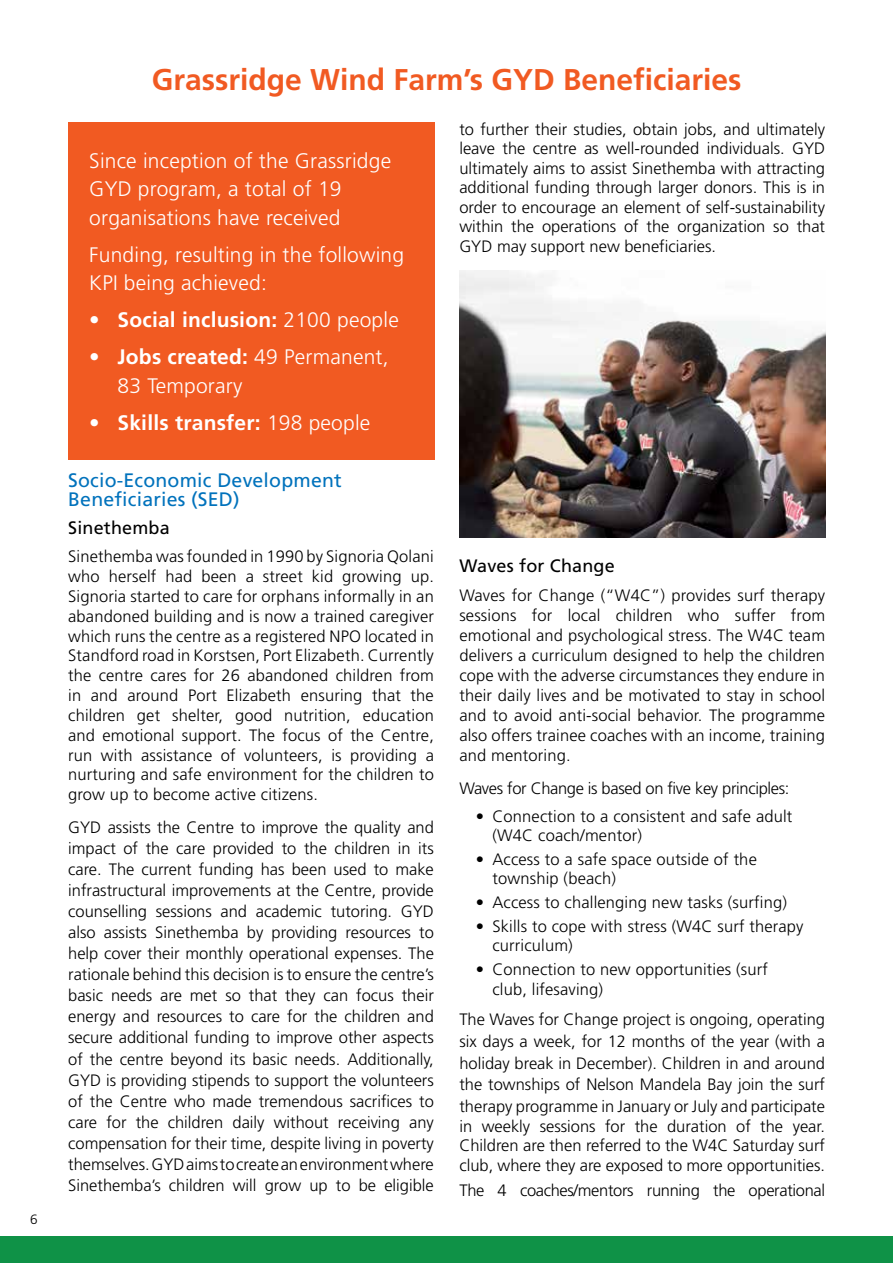
<style>
.page{position:relative;width:893px;height:1263px;background:#fff}
.page>*{position:absolute;margin:0;border:0;box-sizing:border-box;transform-origin:0 0}
.t1{font:700 30px "Frutiger LT Std";color:#f15a22}
.t2{font:300 21px/28.5px "Frutiger LT Std";letter-spacing:.01em;color:#fff}
.t3{font:700 21px "Frutiger LT Std";letter-spacing:.01em;color:#fff}
.t4{font:19.5px/19.5px "Frutiger";letter-spacing:.01em;color:#0072bc}
.t5{font:18px "Frutiger";letter-spacing:.01em;color:#000}
.t6{font:300 16.5px/21px "Frutiger";letter-spacing:.01em;color:#000;text-align:justify}
.t7{font:300 16.5px "Frutiger";letter-spacing:-.02em;color:#000}
.t8{font:300 13.5px "Frutiger";color:#000}
.s1{font-weight:300}
.s2{font-weight:700}
</style>
<div class="page">
<div style="left:0;top:1237px;width:893px;height:26px;background:#0f9247"></div>
<div style="left:68px;top:122px;width:366px;height:337px;background:#f15a22"></div>
<img style="left:459px;top:271px;width:366px;height:267px">
<p class="t8" style="left:30px;top:1212px;width:9px">6</p>
<h1 class="t1" style="left:152px;top:62px;width:591px">Grassridge Wind Farm’s GYD Beneficiaries</h1>
<p class="t2" style="left:89px;top:146px;width:303px">Since inception of the Grassridge<br>GYD program, a total of 19 organisations have received</p>
<p class="t2" style="left:89px;top:240px;width:316px">Funding, resulting in the following<br>KPI being achieved:</p>
<p class="t3" style="left:89px;top:307px;width:311px"><span class="s1">•</span> Social inclusion: <span class="s1">2100 people</span></p>
<p class="t2" style="left:118px;top:343px;width:273px;text-indent:-28px">• <span class="s2">Jobs created:</span> 49 Permanent,<br>83 Temporary</p>
<p class="t3" style="left:89px;top:410px;width:283px"><span class="s1">•</span> Skills transfer: <span class="s1">198 people</span></p>
<p class="t4" style="left:68px;top:470px;width:275px">Socio-Economic Development<br>Beneficiaries (SED)</p>
<p class="t5" style="left:68px;top:517px;width:103px">Sinethemba</p>
<p class="t6" style="left:68px;top:547px;width:367px;line-height:19.8px">Sinethemba was founded in 1990 by Signoria Qolani who herself had been a street kid growing up.<br>Signoria started to care for orphans informally in an abandoned building and is now a trained caregiver which runs the centre as a registered NPO located in Standford road in Korstsen, Port Elizabeth. Currently the centre cares for 26 abandoned children from in and around Port Elizabeth ensuring that the children get shelter, good nutrition, education and emotional support. The focus of the Centre, run with assistance of volunteers, is providing a nurturing and safe environment for the children to grow up to become active citizens.</p>
<p class="t6" style="left:68px;top:817px;width:367px">GYD assists the Centre to improve the quality and impact of the care provided to the children in its care. The current funding has been used to make infrastructural improvements at the Centre, provide counselling sessions and academic tutoring. GYD also assists Sinethemba by providing resources to help cover their monthly operational expenses. The rationale behind this decision is to ensure the centre’s basic needs are met so that they can focus their energy and resources to care for the children and secure additional funding to improve other aspects of the centre beyond its basic needs. Additionally, GYD is providing stipends to support the volunteers of the Centre who made tremendous sacrifices to care for the children daily without receiving any compensation for their time, despite living in poverty themselves. GYD aims to create an environment where Sinethemba’s children will grow up to be eligible</p>
<p class="t6" style="left:459px;top:119px;width:367px;line-height:19.5px">to further their studies, obtain jobs, and ultimately leave the centre as well-rounded individuals. GYD ultimately aims to assist Sinethemba with attracting additional funding through larger donors. This is in order to encourage an element of self-sustainability within the operations of the organization so that GYD may support new beneficiaries.</p>
<p class="t5" style="left:459px;top:555px;width:157px">Waves for Change</p>
<p class="t6" style="left:459px;top:585px;width:367px;line-height:20.1px">Waves for Change (“W4C”) provides surf therapy sessions for local children who suffer from emotional and psychological stress. The W4C team delivers a curriculum designed to help the children cope with the adverse circumstances they endure in their daily lives and be motivated to stay in school and to avoid anti-social behavior. The programme also offers trainee coaches with an income, training and mentoring.</p>
<p class="t7" style="left:459px;top:779px;width:332px">Waves for Change is based on five key principles:</p>
<p class="t6" style="left:492px;top:806px;width:302px;line-height:19.5px;text-indent:-16px">• Connection to a consistent and safe adult (W4C coach/mentor)</p>
<p class="t6" style="left:492px;top:850px;width:266px;line-height:19.5px;text-indent:-16px">• Access to a safe space outside of the township (beach)</p>
<p class="t6" style="left:476px;top:892px;width:312px">• Access to challenging new tasks (surfing)</p>
<p class="t6" style="left:492px;top:917px;width:313px;line-height:19.5px;text-indent:-16px">• Skills to cope with stress (W4C surf therapy curriculum)</p>
<p class="t6" style="left:492px;top:960px;width:277px;line-height:19.5px;text-indent:-16px">• Connection to new opportunities (surf club, lifesaving)</p>
<p class="t6" style="left:459px;top:1009px;width:367px;line-height:21.8px">The Waves for Change project is ongoing, operating six days a week, for 12 months of the year (with a holiday break in December). Children in and around the townships of Nelson Mandela Bay join the surf therapy programme in January or July and participate</p>
<p class="t6" style="left:459px;top:1116px;width:367px;line-height:19.5px">in weekly sessions for the duration of the year.<br>Children are then referred to the W4C Saturday surf club, where they are exposed to more opportunities.</p>
<p class="t7" style="left:459px;top:1181px;width:367px">The 4 coaches/mentors running the operational</p>
</div>
